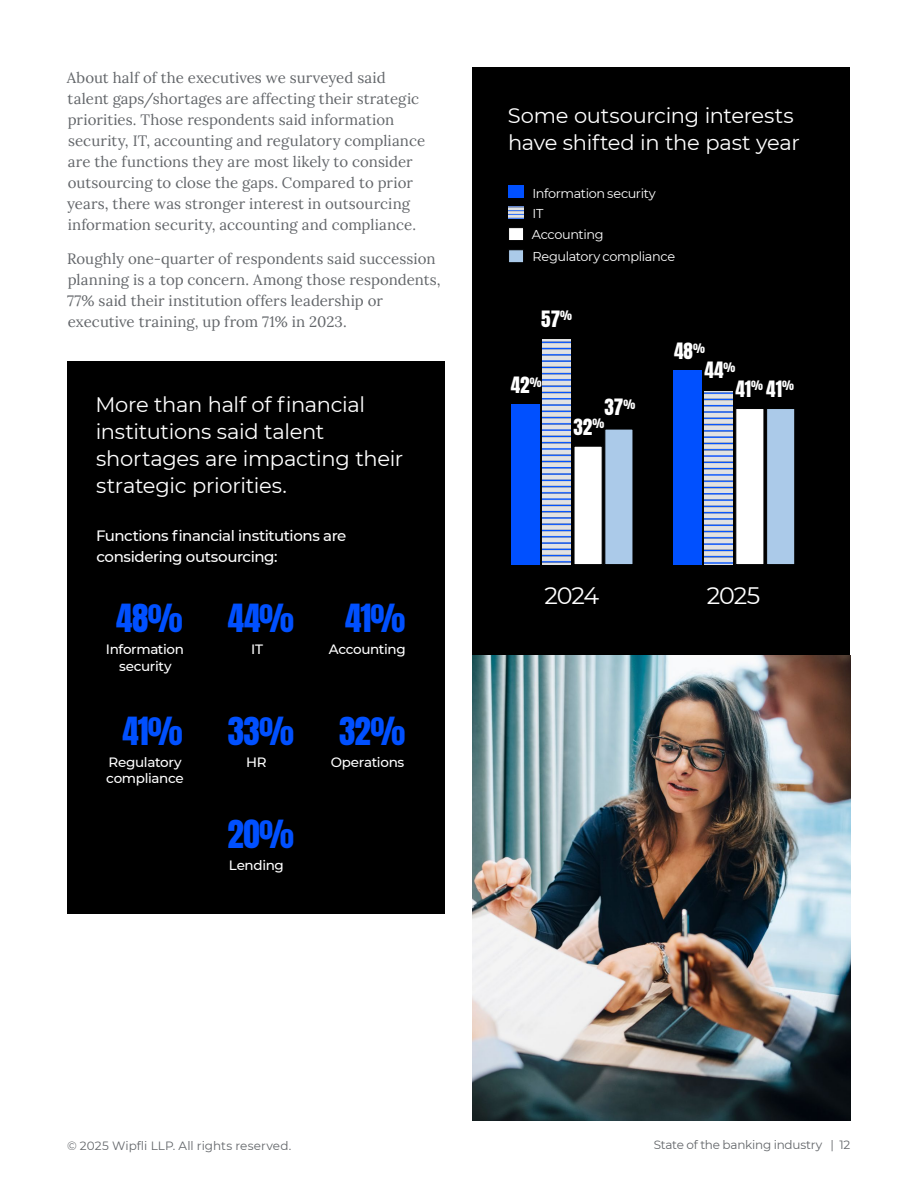
<style>
.page{position:relative;width:918px;height:1188px;background:#fff}
.page>*{position:absolute;margin:0;border:0;box-sizing:border-box;transform-origin:0 0}
.t1{font:33px "Anton";letter-spacing:-.02em;color:#0050ff}
.t2{font:23.85px "Montserrat";letter-spacing:-.045em;color:#fff}
.t3{font:21px/27px "Montserrat";letter-spacing:-.015em;color:#fff}
.t4{font:19.2px/19.5px "Anton";color:#fff}
.t5{font:15px/21px "Lora";letter-spacing:.005em;color:#63666a}
.t6{font:500 15px/21px "Montserrat";letter-spacing:-.03em;color:#fff}
.t7{font:500 13.5px/16.5px "Montserrat";letter-spacing:-.025em;color:#fff;text-align:center}
.t8{font:12.9px/20.5px "Montserrat";letter-spacing:-.03em;color:#fff}
.t9{font:12px "Montserrat";letter-spacing:-.005em;color:#63666a}
</style>
<div class="page">
<div style="left:68px;top:361px;width:378px;height:553px;background:#000"></div>
<div style="left:472px;top:68px;width:378px;height:587px;background:#000"></div>
<div style="left:508px;top:185px;width:15px;height:13px;background:#0050ff"></div>
<img style="left:508px;top:206px;width:15px;height:13px">
<div style="left:508px;top:228px;width:16px;height:13px;background:#fff;border:1px solid #000"></div>
<div style="left:508px;top:250px;width:16px;height:13px;background:#abcae9;border:1px solid #000"></div>
<div style="left:736px;top:408px;width:28px;height:157px;background:#fff"></div>
<div style="left:766px;top:408px;width:29px;height:157px;background:#abcae9;border:1px solid #000"></div>
<img style="left:705px;top:391px;width:28px;height:174px">
<div style="left:673px;top:370px;width:28px;height:195px;background:#0050ff"></div>
<div style="left:574px;top:446px;width:28px;height:119px;background:#fff"></div>
<div style="left:605px;top:429px;width:28px;height:136px;background:#abcae9"></div>
<img style="left:543px;top:339px;width:28px;height:226px">
<div style="left:512px;top:405px;width:28px;height:160px;background:#0050ff"></div>
<img style="left:472px;top:655px;width:378px;height:465px">
<p class="t5" style="left:67px;top:66px;width:360px">About half of the executives we surveyed said talent gaps/shortages are affecting their strategic priorities. Those respondents said information security, IT, accounting and regulatory compliance are the functions they are most likely to consider outsourcing to close the gaps. Compared to prior years, there was stronger interest in outsourcing information security, accounting and compliance.</p>
<p class="t5" style="left:67px;top:247px;width:375px">Roughly one-quarter of respondents said succession planning is a top concern. Among those respondents, 77% said their institution offers leadership or executive training, up from 71% in 2023.</p>
<h3 class="t3" style="left:95px;top:391px;width:309px">More than half of financial institutions said talent shortages are impacting their strategic priorities.</h3>
<p class="t6" style="left:96px;top:525px;width:252px">Functions financial institutions are considering outsourcing:</p>
<h1 class="t1" style="left:116px;top:601px;width:68px">48%</h1>
<p class="t7" style="left:106px;top:641px;width:80px">Information security</p>
<h1 class="t1" style="left:228px;top:601px;width:68px">44%</h1>
<p class="t7" style="left:251px;top:641px;width:13px">IT</p>
<h1 class="t1" style="left:345px;top:601px;width:62px">41%</h1>
<p class="t7" style="left:329px;top:641px;width:78px">Accounting</p>
<h1 class="t1" style="left:122px;top:714px;width:62px">41%</h1>
<p class="t7" style="left:106px;top:753px;width:79px;text-align:left">Regulatory compliance</p>
<h1 class="t1" style="left:228px;top:714px;width:68px">33%</h1>
<p class="t7" style="left:246px;top:753px;width:22px">HR</p>
<h1 class="t1" style="left:228px;top:817px;width:68px">20%</h1>
<p class="t7" style="left:229px;top:857px;width:57px">Lending</p>
<h1 class="t1" style="left:339px;top:714px;width:68px">32%</h1>
<p class="t7" style="left:331px;top:753px;width:75px">Operations</p>
<h3 class="t3" style="left:508px;top:102px;width:294px">Some outsourcing interests have shifted in the past year</h3>
<p class="t8" style="left:532px;top:182px;width:126px">Information security<br>IT<br>Accounting</p>
<p class="t8" style="left:533px;top:246px;width:144px">Regulatory compliance</p>
<p class="t4" style="left:541px;top:310px;width:32px">57<sup>%</sup></p>
<p class="t4" style="left:511px;top:377px;width:32px">42<sup>%</sup></p>
<p class="t4" style="left:604px;top:399px;width:32px">37<sup>%</sup></p>
<p class="t4" style="left:574px;top:418px;width:32px">32<sup>%</sup></p>
<p class="t4" style="left:705px;top:343px;width:32px;text-indent:-30px">48<sup>%<br></sup>44<sup>%</sup></p>
<p class="t4" style="left:735px;top:381px;width:60px">41<sup>%</sup> 41<sup>%</sup></p>
<h2 class="t2" style="left:544px;top:579px;width:56px">2024</h2>
<h2 class="t2" style="left:707px;top:579px;width:55px">2025</h2>
<p class="t9" style="left:67px;top:1137px;width:226px">© 2025 Wipfli LLP. All rights reserved.</p>
<p class="t9" style="left:654px;top:1137px;width:198px">State of the banking industry | 12</p>
</div>
